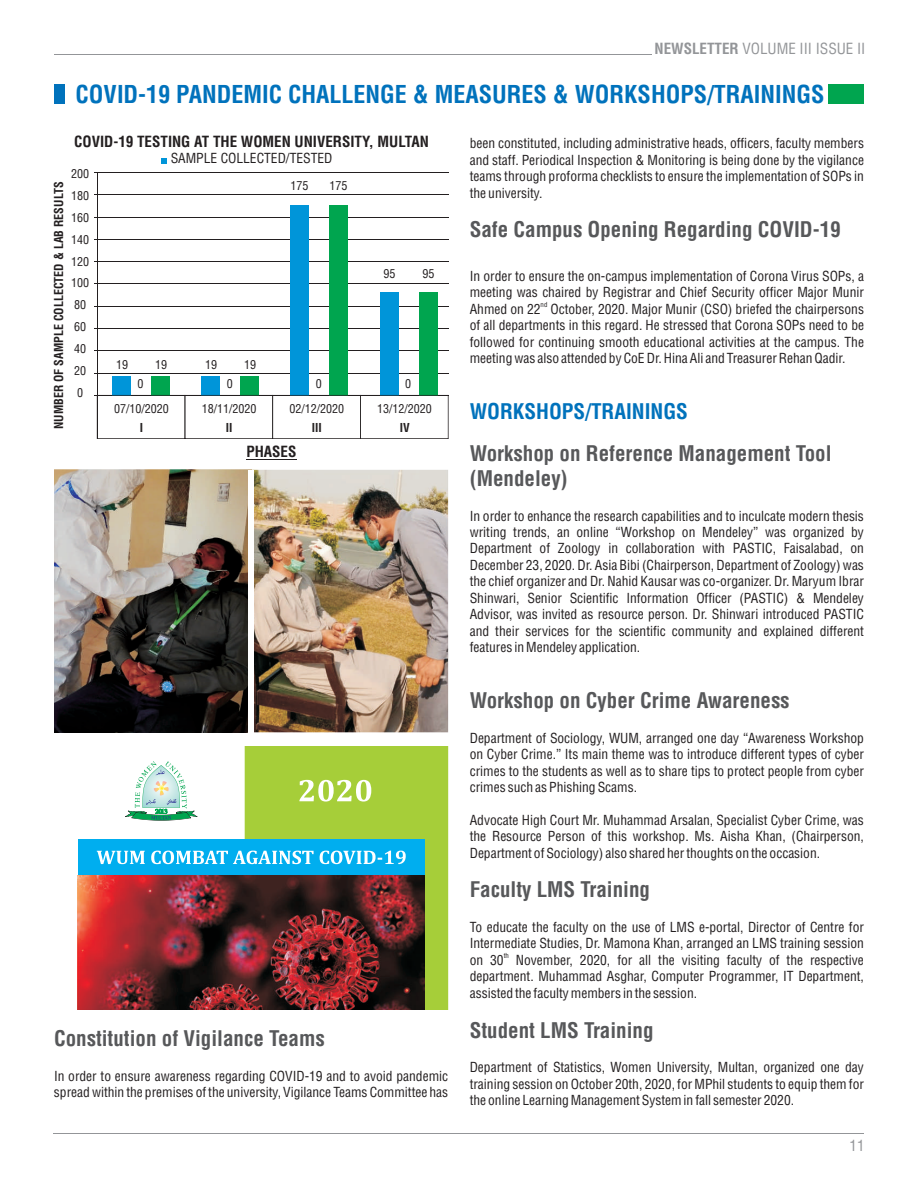
<style>
.page{position:relative;width:918px;height:1188px;background:#fff}
.page>*{position:absolute;margin:0;border:0;box-sizing:border-box;transform-origin:0 0}
.t1{font:700 24px "Switzerland Condensed";color:#0072bc}
.t2{font:700 21px/25.2px "Switzerland Condensed";color:#57585a}
.t3{font:700 21px "Switzerland Condensed";color:#0072bc}
.t4{font:700 15px "Switzerland Condensed";color:#231f20}
.t5{font:15px "Switzerland Condensed";color:#939598}
.t6{font:13.5px/16.4px "Switzerland Condensed";color:#231f20;text-align:justify}
.t7{font:12px/21.9px "Switzerland Condensed";color:#231f20;text-align:center}
.t8{font:700 12px "Switzerland Condensed";color:#231f20}
.t9{font:6.75px "Switzerland Condensed";color:#231f20}
.s1{font-weight:700}
</style>
<div class="page">
<div style="left:54px;top:85px;width:11px;height:19px;background:#0072bc"></div>
<hr style="left:54px;top:1134px;width:810px;height:1px;background:#939598">
<div style="left:829px;top:85px;width:35px;height:19px;background:#00a54f"></div>
<img style="left:54px;top:470px;width:394px;height:262px">
<div style="left:245px;top:747px;width:203px;height:262px;background:#a6ce39"></div>
<svg style="left:299px;top:780px;width:72px;height:22px"></svg>
<svg style="left:125px;top:761px;width:73px;height:60px"></svg>
<img style="left:78px;top:875px;width:346px;height:134px">
<div style="left:78px;top:840px;width:346px;height:35px;background:#00aeef"></div>
<svg style="left:97px;top:851px;width:309px;height:13px"></svg>
<div style="left:248px;top:470px;width:6px;height:262px;background:#fff"></div>
<hr style="left:54px;top:54px;width:597px;height:1px;background:#939598">
<svg style="left:161px;top:158px;width:5px;height:6px"></svg>
<hr style="left:94px;top:217px;width:354px;height:1px;background:#231f20">
<hr style="left:94px;top:239px;width:354px;height:1px;background:#231f20">
<hr style="left:94px;top:261px;width:354px;height:1px;background:#231f20">
<hr style="left:94px;top:284px;width:354px;height:1px;background:#231f20">
<hr style="left:94px;top:306px;width:354px;height:1px;background:#231f20">
<hr style="left:94px;top:328px;width:354px;height:1px;background:#231f20">
<hr style="left:94px;top:350px;width:354px;height:1px;background:#231f20">
<hr style="left:94px;top:195px;width:354px;height:1px;background:#231f20">
<hr style="left:94px;top:373px;width:354px;height:1px;background:#231f20">
<hr style="left:94px;top:172px;width:354px;height:1px;background:#231f20">
<hr style="left:94px;top:395px;width:354px;height:1px;background:#231f20">
<div style="left:290px;top:205px;width:19px;height:190px;background:#0095d9"></div>
<div style="left:329px;top:205px;width:19px;height:190px;background:#00a54f"></div>
<div style="left:419px;top:292px;width:19px;height:103px;background:#00a54f"></div>
<div style="left:380px;top:292px;width:19px;height:103px;background:#0095d9"></div>
<div style="left:240px;top:376px;width:19px;height:19px;background:#00a54f"></div>
<div style="left:201px;top:376px;width:19px;height:19px;background:#0095d9"></div>
<div style="left:151px;top:376px;width:19px;height:19px;background:#00a54f"></div>
<div style="left:112px;top:376px;width:19px;height:19px;background:#0095d9"></div>
<hr style="left:97px;top:173px;width:1px;height:265px;background:#231f20">
<svg style="left:97px;top:395px;width:352px;height:44px"></svg>
<hr style="left:246px;top:459px;width:50px;height:1px;background:#231f20">
<p class="t5" style="left:655px;top:39px;width:212px"><span class="s1">NEWSLETTER</span> VOLUME III ISSUE II</p>
<h1 class="t1" style="left:76px;top:80px;width:750px">COVID-19 PANDEMIC CHALLENGE &amp; MEASURES &amp; WORKSHOPS/TRAININGS</h1>
<p class="t8" style="left:52px;top:429px;width:249px;rotate:-90deg">NUMBER OF SAMPLE COLLECTED &amp; LAB RESULTS</p>
<p class="t4" style="left:74px;top:132px;width:356px">COVID-19 TESTING AT THE WOMEN UNIVERSITY, MULTAN</p>
<p class="t6" style="left:171px;top:152px;width:163px">SAMPLE COLLECTED/TESTED</p>
<p class="t7" style="left:71px;top:164px;width:19px">200<br>180<br>160<br>140<br>120<br>100<br>80<br>60<br>40<br>20<br>0</p>
<p class="t7" style="left:291px;top:177px;width:19px">175</p>
<p class="t7" style="left:330px;top:177px;width:19px">175</p>
<p class="t7" style="left:383px;top:264px;width:13px">95</p>
<p class="t7" style="left:422px;top:264px;width:13px">95</p>
<p class="t7" style="left:116px;top:355px;width:13px">19</p>
<p class="t7" style="left:155px;top:355px;width:13px">19</p>
<p class="t7" style="left:205px;top:355px;width:13px">19</p>
<p class="t7" style="left:244px;top:355px;width:13px">19</p>
<p class="t7" style="left:137px;top:374px;width:7px">0</p>
<p class="t7" style="left:227px;top:374px;width:7px">0</p>
<p class="t7" style="left:316px;top:374px;width:7px">0</p>
<p class="t7" style="left:405px;top:374px;width:7px">0</p>
<p class="t7" style="left:114px;top:399px;width:56px">07/10/2020</p>
<p class="t7" style="left:202px;top:399px;width:56px">18/11/2020</p>
<p class="t7" style="left:290px;top:399px;width:56px">02/12/2020</p>
<p class="t7" style="left:377px;top:399px;width:56px">13/12/2020</p>
<p class="t4" style="left:246px;top:443px;width:52px">PHASES</p>
<p class="t8" style="left:140px;top:420px;width:5px">I</p>
<p class="t8" style="left:226px;top:420px;width:8px">II</p>
<p class="t8" style="left:312px;top:420px;width:11px">III</p>
<p class="t8" style="left:400px;top:420px;width:12px">IV</p>
<p class="t6" style="left:470px;top:137px;width:396px">been constituted, including administrative heads, officers, faculty members and staff. Periodical Inspection &amp; Monitoring is being done by the vigilance teams through proforma checklists to ensure the implementation of SOPs in the university.</p>
<h2 class="t2" style="left:470px;top:220px;width:372px">Safe Campus Opening Regarding COVID-19</h2>
<p class="t6" style="left:470px;top:269px;width:396px">In order to ensure the on-campus implementation of Corona Virus SOPs, a meeting was chaired by Registrar and Chief Security officer Major Munir</p>
<p class="t9" style="left:541px;top:300px;width:8px">nd</p>
<p class="t6" style="left:470px;top:302px;width:396px">Ahmed on 22 October, 2020. Major Munir (CSO) briefed the chairpersons of all departments in this regard. He stressed that Corona SOPs need to be followed for continuing smooth educational activities at the campus. The meeting was also attended by CoE Dr. Hina Ali and Treasurer Rehan Qadir.</p>
<h2 class="t3" style="left:470px;top:399px;width:220px">WORKSHOPS/TRAININGS</h2>
<h2 class="t2" style="left:470px;top:443px;width:363px">Workshop on Reference Management Tool (Mendeley)</h2>
<p class="t6" style="left:470px;top:509px;width:396px">In order to enhance the research capabilities and to inculcate modern thesis writing trends, an online “Workshop on Mendeley” was organized by Department of Zoology in collaboration with PASTIC, Faisalabad, on December 23, 2020. Dr. Asia Bibi (Chairperson, Department of Zoology) was the chief organizer and Dr. Nahid Kausar was co-organizer. Dr. Maryum Ibrar Shinwari, Senior Scientific Information Officer (PASTIC) &amp; Mendeley Advisor, was invited as resource person. Dr. Shinwari introduced PASTIC and their services for the scientific community and explained different features in Mendeley application.</p>
<h2 class="t2" style="left:470px;top:691px;width:321px">Workshop on Cyber Crime Awareness</h2>
<p class="t6" style="left:470px;top:731px;width:396px">Department of Sociology, WUM, arranged one day “Awareness Workshop on Cyber Crime.” Its main theme was to introduce different types of cyber crimes to the students as well as to share tips to protect people from cyber crimes such as Phishing Scams.</p>
<p class="t6" style="left:470px;top:813px;width:396px">Advocate High Court Mr. Muhammad Arsalan, Specialist Cyber Crime, was the Resource Person of this workshop. Ms. Aisha Khan, (Chairperson, Department of Sociology) also shared her thoughts on the occasion.</p>
<h2 class="t2" style="left:470px;top:880px;width:182px">Faculty LMS Training</h2>
<p class="t6" style="left:470px;top:921px;width:396px">To educate the faculty on the use of LMS e-portal, Director of Centre for<br>Intermediate Studies, Dr. Mamona Khan, arranged an LMS training session</p>
<p class="t9" style="left:504px;top:951px;width:7px">th</p>
<p class="t6" style="left:470px;top:953px;width:396px">on 30 November, 2020, for all the visiting faculty of the respective department. Muhammad Asghar, Computer Programmer, IT Department, assisted the faculty members in the session.</p>
<h2 class="t2" style="left:54px;top:1029px;width:272px">Constitution of Vigilance Teams</h2>
<p class="t6" style="left:54px;top:1069px;width:396px">In order to ensure awareness regarding COVID-19 and to avoid pandemic spread within the premises of the university, Vigilance Teams Committee has</p>
<h2 class="t2" style="left:470px;top:1020px;width:185px">Student LMS Training</h2>
<p class="t6" style="left:470px;top:1061px;width:396px">Department of Statistics, Women University, Multan, organized one day training session on October 20th, 2020, for MPhil students to equip them for the online Learning Management System in fall semester 2020.</p>
<p class="t5" style="left:850px;top:1136px;width:16px">11</p>
</div>
